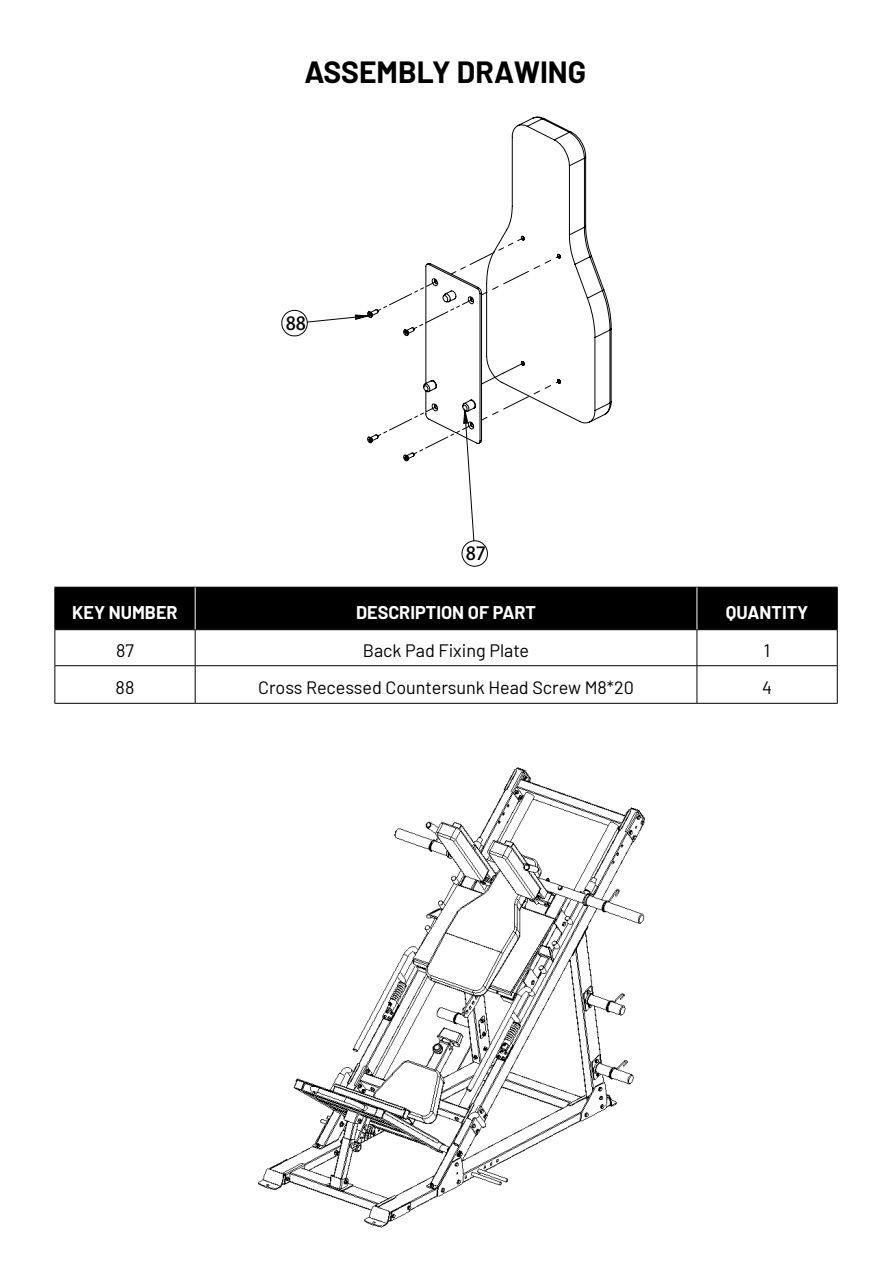
<style>
.page{position:relative;width:893px;height:1263px;background:#fff}
.page>*{position:absolute;margin:0;border:0;box-sizing:border-box;transform-origin:0 0}
.t1{font:700 30px "Barlow";color:#000}
.t2{font:18px "Barlow";color:#000}
.t3{font:700 18px "Barlow";color:#fff}
.t4{font:18px "Adobe Heiti Std";color:#030303}
</style>
<div class="page">
<div style="left:56px;top:588px;width:781px;height:41px;background:#000"></div>
<hr style="left:55px;top:587px;width:140px;height:1px;background:#000">
<hr style="left:55px;top:587px;width:1px;height:42px;background:#000">
<hr style="left:195px;top:587px;width:502px;height:1px;background:#000">
<hr style="left:697px;top:587px;width:141px;height:1px;background:#000">
<hr style="left:55px;top:629px;width:140px;height:1px;background:#000">
<hr style="left:55px;top:630px;width:1px;height:35px;background:#000">
<hr style="left:195px;top:629px;width:502px;height:1px;background:#000">
<hr style="left:195px;top:630px;width:1px;height:35px;background:#000">
<hr style="left:697px;top:629px;width:141px;height:1px;background:#000">
<hr style="left:697px;top:630px;width:1px;height:35px;background:#000">
<hr style="left:837px;top:630px;width:1px;height:35px;background:#000">
<hr style="left:55px;top:665px;width:140px;height:1px;background:#000">
<hr style="left:55px;top:666px;width:1px;height:37px;background:#000">
<hr style="left:195px;top:665px;width:502px;height:1px;background:#000">
<hr style="left:195px;top:666px;width:1px;height:37px;background:#000">
<hr style="left:697px;top:665px;width:141px;height:1px;background:#000">
<hr style="left:697px;top:666px;width:1px;height:37px;background:#000">
<hr style="left:837px;top:666px;width:1px;height:37px;background:#000">
<hr style="left:55px;top:703px;width:140px;height:1px;background:#000">
<hr style="left:195px;top:703px;width:502px;height:1px;background:#000">
<hr style="left:697px;top:703px;width:141px;height:1px;background:#000">
<hr style="left:195px;top:587px;width:1px;height:42px;background:#fff">
<hr style="left:697px;top:587px;width:1px;height:42px;background:#fff">
<hr style="left:837px;top:587px;width:1px;height:42px;background:#000">
<svg style="left:281px;top:310px;width:207px;height:257px"></svg>
<svg style="left:502px;top:117px;width:109px;height:307px"></svg>
<svg style="left:307px;top:236px;width:254px;height:305px"></svg>
<img style="left:258px;top:767px;width:387px;height:461px">
<p class="t1" style="left:305px;top:50px;width:283px">ASSEMBLY DRAWING</p>
<p class="t4" style="left:286px;top:312px;width:22px">88</p>
<p class="t4" style="left:466px;top:542px;width:22px">87</p>
<p class="t3" style="left:72px;top:599px;width:107px">KEY NUMBER</p>
<p class="t3" style="left:356px;top:599px;width:182px">DESCRIPTION OF PART</p>
<p class="t3" style="left:726px;top:599px;width:84px">QUANTITY</p>
<p class="t2" style="left:116px;top:637px;width:19px">87</p>
<p class="t2" style="left:363px;top:637px;width:168px">Back Pad Fixing Plate</p>
<p class="t2" style="left:764px;top:637px;width:8px">1</p>
<p class="t2" style="left:116px;top:674px;width:20px">88</p>
<p class="t2" style="left:258px;top:674px;width:377px">Cross Recessed Countersunk Head Screw M8*20</p>
<p class="t2" style="left:762px;top:674px;width:11px">4</p>
</div>
